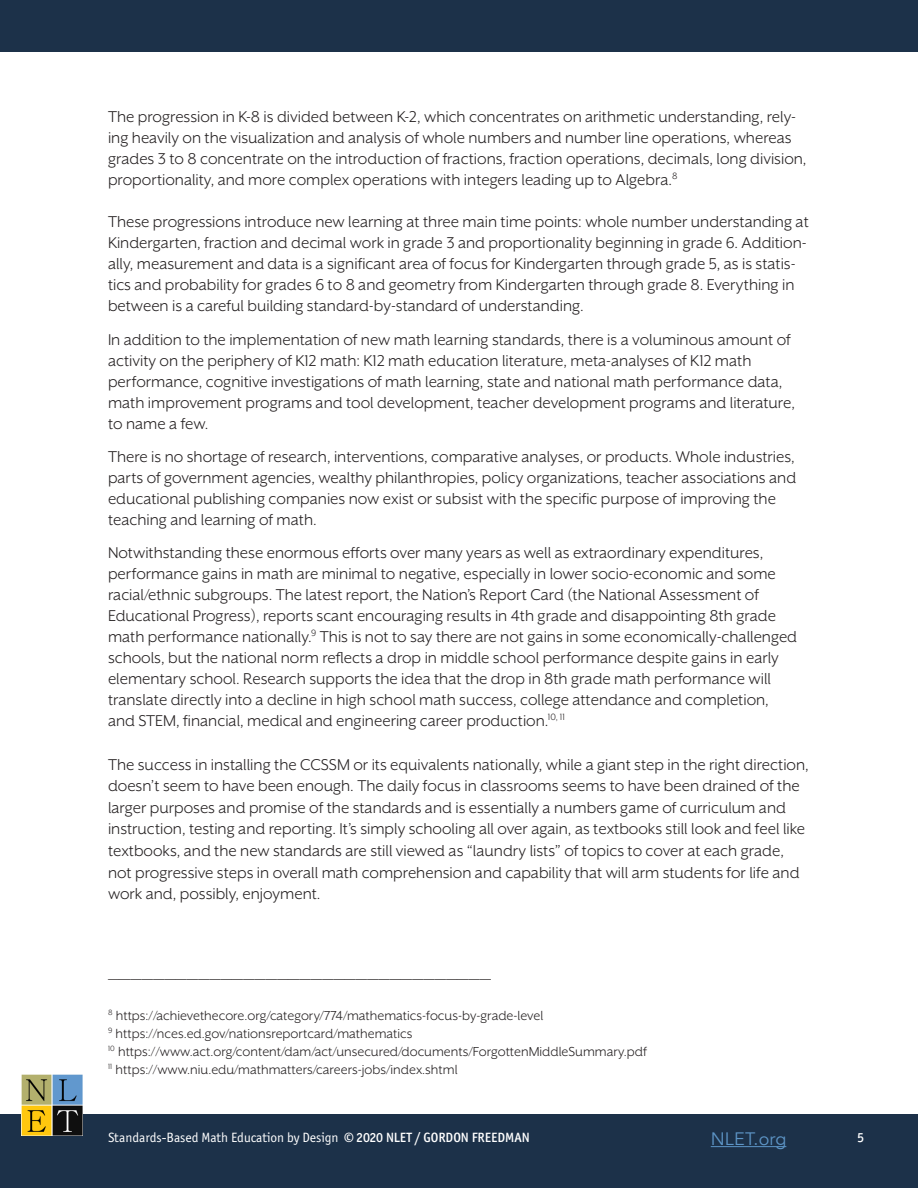
<style>
.page{position:relative;width:918px;height:1188px;background:#fff}
.page>*{position:absolute;margin:0;border:0;box-sizing:border-box;transform-origin:0 0}
.t1{font:18px/21px "Mr Eaves XL San OT";color:#231f20}
.Part_Number_Tag{font:18px "Avenir";letter-spacing:.01em;color:#5d95c6}
.t2{font:15px/18px "Mr Eaves XL San OT";color:#231f20}
.t3{font:13.5px "Officina Sans ITC Pro";color:#fff}
.t4{font:500 13.5px "Officina Sans ITC Pro";color:#fff}
.s1{font-weight:500}
</style>
<div class="page">
<div style="left:0;top:1114px;width:918px;height:74px;background:#1c3149"></div>
<div style="left:0;top:0;width:918px;height:52px;background:#1c3149"></div>
<img style="left:22px;top:1075px;width:61px;height:61px">
<hr style="left:711px;top:1146px;width:75px;height:1px;background:#5d95c6">
<h1 class="t1" style="left:108px;top:106px;width:700px">The progression in K-8 is divided between K-2, which concentrates on arithmetic understanding, rely&shy;ing heavily on the visualization and analysis of whole numbers and number line operations, whereas grades 3 to 8 concentrate on the introduction of fractions, fraction operations, decimals, long division, proportionality, and more complex operations with integers leading up to Algebra.<sup>8</sup></h1>
<h1 class="t1" style="left:108px;top:211px;width:702px">These progressions introduce new learning at three main time points: whole number understanding at Kindergarten, fraction and decimal work in grade 3 and proportionality beginning in grade 6. Addition&shy;ally, measurement and data is a significant area of focus for Kindergarten through grade 5, as is statis&shy;tics and probability for grades 6 to 8 and geometry from Kindergarten through grade 8. Everything in between is a careful building standard-by-standard of understanding.</h1>
<h1 class="t1" style="left:108px;top:329px;width:688px">In addition to the implementation of new math learning standards, there is a voluminous amount of activity on the periphery of K12 math: K12 math education literature, meta-analyses of K12 math performance, cognitive investigations of math learning, state and national math performance data, math improvement programs and tool development, teacher development programs and literature, to name a few.</h1>
<h1 class="t1" style="left:108px;top:446px;width:690px">There is no shortage of research, interventions, comparative analyses, or products. Whole industries, parts of government agencies, wealthy philanthropies, policy organizations, teacher associations and educational publishing companies now exist or subsist with the specific purpose of improving the teaching and learning of math.</h1>
<h1 class="t1" style="left:108px;top:542px;width:691px">Notwithstanding these enormous efforts over many years as well as extraordinary expenditures, performance gains in math are minimal to negative, especially in lower socio-economic and some racial/ethnic subgroups. The latest report, the Nation’s Report Card (the National Assessment of Educational Progress), reports scant encouraging results in 4th grade and disappointing 8th grade math performance nationally.<sup>9</sup> This is not to say there are not gains in some economically-challenged schools, but the national norm reflects a drop in middle school performance despite gains in early elementary school. Research supports the idea that the drop in 8th grade math performance will translate directly into a decline in high school math success, college attendance and completion, and STEM, financial, medical and engineering career production.<sup>10,</sup> <sup>11</sup></h1>
<h1 class="t1" style="left:108px;top:753px;width:702px;line-height:21.6px">The success in installing the CCSSM or its equivalents nationally, while a giant step in the right direction, doesn’t seem to have been enough. The daily focus in classrooms seems to have been drained of the larger purposes and promise of the standards and is essentially a numbers game of curriculum and instruction, testing and reporting. It’s simply schooling all over again, as textbooks still look and feel like textbooks, and the new standards are still viewed as “laundry lists” of topics to cover at each grade, not progressive steps in overall math comprehension and capability that will arm students for life and work and, possibly, enjoyment.</h1>
<p class="t1" style="left:108px;top:968px;width:385px">——————————————————————————————————</p>
<p class="t2" style="left:108px;top:1006px;width:540px"><sup>8</sup> https://achievethecore.org/category/774/mathematics-focus-by-grade-level<br><sup>9</sup> https://nces.ed.gov/nationsreportcard/mathematics<br><sup>10</sup> https://www.act.org/content/dam/act/unsecured/documents/ForgottenMiddleSummary.pdf <sup>11</sup> https://www.niu.edu/mathmatters/careers-jobs/index.shtml</p>
<p class="t3" style="left:108px;top:1129px;width:423px">Standards-Based Math Education by Design <span class="s1">© 2020 NLET / GORDON FREEDMAN</span></p>
<p class="t4" style="left:857px;top:1129px;width:8px">5</p>
<p class="Part_Number_Tag" style="left:711px;top:1128px;width:77px">NLET.org</p>
</div>
